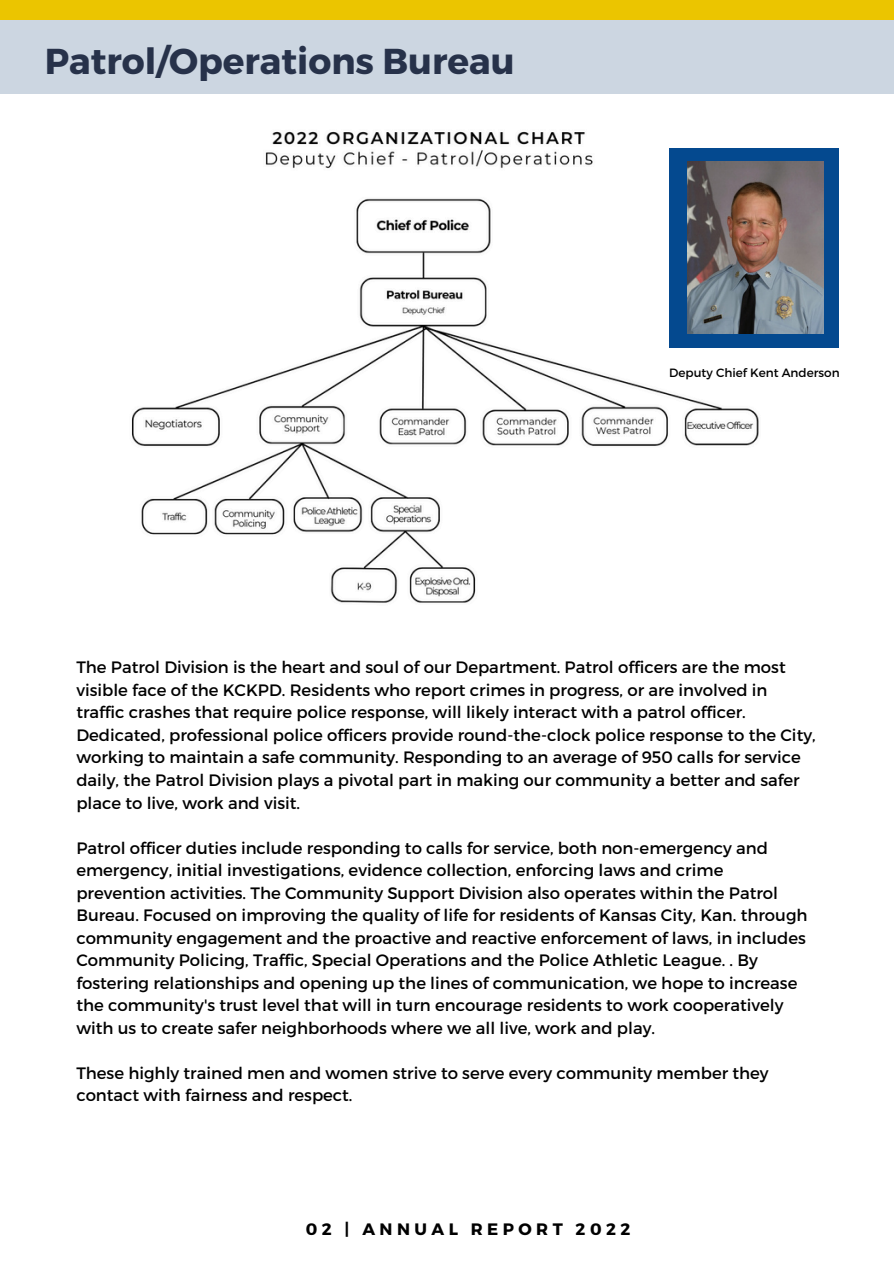
<style>
.page{position:relative;width:894px;height:1264px;background:#fff}
.page>*{position:absolute;margin:0;border:0;box-sizing:border-box;transform-origin:0 0}
.t1{font:700 36px "Montserrat";color:#27324a}
.t2{font:16.5px/22.5px "Montserrat";color:#000}
.t3{font:700 16.5px "Montserrat";letter-spacing:.27em;color:#000}
.t4{font:12px "Montserrat";color:#000}
</style>
<div class="page">
<img style="left:131px;top:131px;width:628px;height:472px">
<div style="left:669px;top:148px;width:169px;height:200px;background:#04498f"></div>
<img style="left:687px;top:162px;width:136px;height:171px">
<div style="left:0;top:0;width:893px;height:94px;background:#ebc500"></div>
<div style="left:0;top:21px;width:893px;height:73px;background:#ccd6e1"></div>
<p class="t1" style="left:45px;top:37px;width:471px">Patrol/Operations Bureau</p>
<h2 class="t4" style="left:669px;top:365px;width:172px">Deputy Chief Kent Anderson</h2>
<h3 class="t2" style="left:76px;top:655px;width:740px">The Patrol Division is the heart and soul of our Department. Patrol officers are the most visible face of the KCKPD. Residents who report crimes in progress, or are involved in traffic crashes that require police response, will likely interact with a patrol officer.<br>Dedicated, professional police officers provide round-the-clock police response to the City, working to maintain a safe community. Responding to an average of 950 calls for service daily, the Patrol Division plays a pivotal part in making our community a better and safer place to live, work and visit.</h3>
<h3 class="t2" style="left:76px;top:835px;width:732px">Patrol officer duties include responding to calls for service, both non-emergency and emergency, initial investigations, evidence collection, enforcing laws and crime prevention activities. The Community Support Division also operates within the Patrol Bureau. Focused on improving the quality of life for residents of Kansas City, Kan. through community engagement and the proactive and reactive enforcement of laws, in includes Community Policing, Traffic, Special Operations and the Police Athletic League. . By fostering relationships and opening up the lines of communication, we hope to increase the community's trust level that will in turn encourage residents to work cooperatively with us to create safer neighborhoods where we all live, work and play.</h3>
<h3 class="t2" style="left:76px;top:1060px;width:693px">These highly trained men and women strive to serve every community member they contact with fairness and respect.</h3>
<p class="t3" style="left:306px;top:1218px;width:326px">02 | ANNUAL REPORT 2022</p>
</div>
